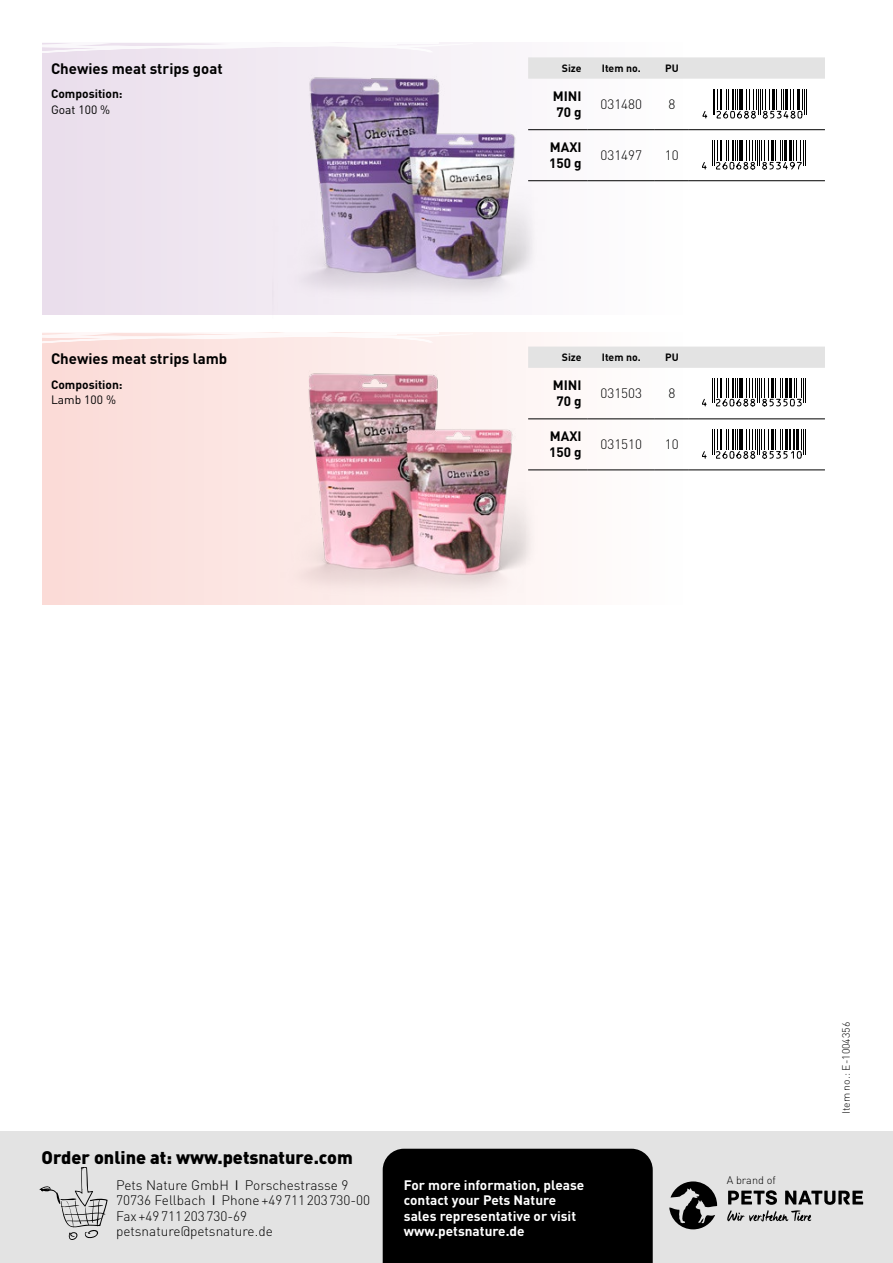
<style>
.page{position:relative;width:893px;height:1263px;background:#fff}
.page>*{position:absolute;margin:0;border:0;box-sizing:border-box;transform-origin:0 0}
.t1{font:900 18px "DIN Pro";color:#000}
.t2{font:700 15px "DIN Pro";color:#000}
.t3{font:300 13.65px/15.3px "DIN Pro";color:#000}
.t4{font:700 13.65px/15.3px "DIN Pro";color:#fff}
.t5{font:700 13.5px/16.2px "DIN Pro";color:#000}
.t6{font:300 13.5px "DIN Pro";color:#000}
.t7{font:700 12px "DIN Pro";color:#000}
.t8{font:12px "DIN Pro";color:#000}
.t9{font:300 10.95px "DIN Pro";color:#000}
.t10{font:700 10.5px "DIN Pro";color:#000}
.t11{font:300 10.5px "DIN Pro";color:#000}
.s1{font-weight:400}
</style>
<div class="page">
<svg style="left:43px;top:53px;width:782px;height:262px"></svg>
<svg style="left:43px;top:43px;width:229px;height:10px"></svg>
<svg style="left:43px;top:333px;width:782px;height:272px"></svg>
<svg style="left:43px;top:333px;width:429px;height:10px"></svg>
<img style="left:272px;top:42px;width:280px;height:273px">
<img style="left:272px;top:335px;width:280px;height:270px">
<div style="left:528px;top:57px;width:297px;height:22px;background:#e3e3e3"></div>
<hr style="left:528px;top:129px;width:60px;height:1px;background:#000">
<hr style="left:588px;top:129px;width:67px;height:1px;background:#000">
<hr style="left:655px;top:129px;width:34px;height:1px;background:#000">
<hr style="left:689px;top:129px;width:136px;height:1px;background:#000">
<hr style="left:528px;top:180px;width:60px;height:1px;background:#000">
<hr style="left:588px;top:180px;width:67px;height:1px;background:#000">
<hr style="left:655px;top:180px;width:34px;height:1px;background:#000">
<hr style="left:689px;top:180px;width:136px;height:1px;background:#000">
<div style="left:702px;top:89px;width:110px;height:30px;background:#fff"></div>
<svg style="left:702px;top:89px;width:105px;height:30px"></svg>
<div style="left:702px;top:140px;width:110px;height:30px;background:#fff"></div>
<svg style="left:702px;top:140px;width:104px;height:30px"></svg>
<div style="left:528px;top:347px;width:297px;height:21px;background:#e3e3e3"></div>
<hr style="left:528px;top:418px;width:60px;height:1px;background:#000">
<hr style="left:588px;top:418px;width:67px;height:1px;background:#000">
<hr style="left:655px;top:418px;width:34px;height:1px;background:#000">
<hr style="left:689px;top:418px;width:136px;height:1px;background:#000">
<hr style="left:528px;top:469px;width:60px;height:1px;background:#000">
<hr style="left:588px;top:469px;width:67px;height:1px;background:#000">
<hr style="left:655px;top:469px;width:34px;height:1px;background:#000">
<hr style="left:689px;top:469px;width:136px;height:1px;background:#000">
<div style="left:702px;top:378px;width:110px;height:29px;background:#fff"></div>
<svg style="left:702px;top:378px;width:104px;height:29px"></svg>
<div style="left:702px;top:429px;width:110px;height:30px;background:#fff"></div>
<svg style="left:702px;top:429px;width:104px;height:30px"></svg>
<div style="left:0;top:1131px;width:893px;height:132px;background:#e3e3e3"></div>
<div style="left:383px;top:1149px;width:270px;height:114px;background:#000"></div>
<svg style="left:669px;top:1181px;width:48px;height:48px"></svg>
<svg style="left:727px;top:1190px;width:136px;height:31px"></svg>
<svg style="left:39px;top:1167px;width:69px;height:73px"></svg>
<p class="t2" style="left:51px;top:56px;width:173px">Chewies meat strips goat</p>
<p class="t7" style="left:51px;top:84px;width:73px">Composition:</p>
<p class="t8" style="left:51px;top:100px;width:61px">Goat 100 %</p>
<p class="t2" style="left:51px;top:346px;width:178px">Chewies meat strips lamb</p>
<p class="t7" style="left:51px;top:374px;width:73px">Composition:</p>
<p class="t8" style="left:51px;top:391px;width:67px">Lamb 100 %</p>
<p class="t10" style="left:562px;top:59px;width:21px">Size</p>
<p class="t10" style="left:602px;top:59px;width:40px">Item no.</p>
<p class="t10" style="left:665px;top:59px;width:15px">PU</p>
<p class="t5" style="left:553px;top:86px;width:30px">MINI<br>70 g</p>
<p class="t6" style="left:600px;top:94px;width:43px">031480</p>
<p class="t6" style="left:668px;top:94px;width:8px">8</p>
<p class="t5" style="left:549px;top:137px;width:34px">MAXI<br>150 g</p>
<p class="t6" style="left:600px;top:145px;width:43px">031497</p>
<p class="t6" style="left:665px;top:145px;width:15px">10</p>
<p class="t10" style="left:562px;top:348px;width:21px">Size</p>
<p class="t10" style="left:602px;top:348px;width:40px">Item no.</p>
<p class="t10" style="left:665px;top:348px;width:15px">PU</p>
<p class="t5" style="left:553px;top:375px;width:30px">MINI<br>70 g</p>
<p class="t6" style="left:600px;top:383px;width:43px">031503</p>
<p class="t6" style="left:668px;top:383px;width:8px">8</p>
<p class="t5" style="left:549px;top:426px;width:34px">MAXI<br>150 g</p>
<p class="t6" style="left:600px;top:434px;width:43px">031510</p>
<p class="t6" style="left:665px;top:434px;width:15px">10</p>
<h1 class="t1" style="left:42px;top:1142px;width:313px">Order online at: www.petsnature.com</h1>
<p class="t3" style="left:116px;top:1176px;width:256px">Pets Nature GmbH <span class="s1">I</span> Porschestrasse 9<br>70736 Fellbach <span class="s1">I</span> Phone+49711203730-00<br>Fax+49711203730-69 petsnature@petsnature.de</p>
<p class="t4" style="left:404px;top:1175px;width:182px">For more information, please contact your Pets Nature sales representative or visit www.petsnature.de</p>
<p class="t9" style="left:727px;top:1172px;width:51px">A brand of</p>
<p class="t11" style="left:838px;top:1114px;width:94px;rotate:-90deg">Item no.: E-1004356</p>
</div>
